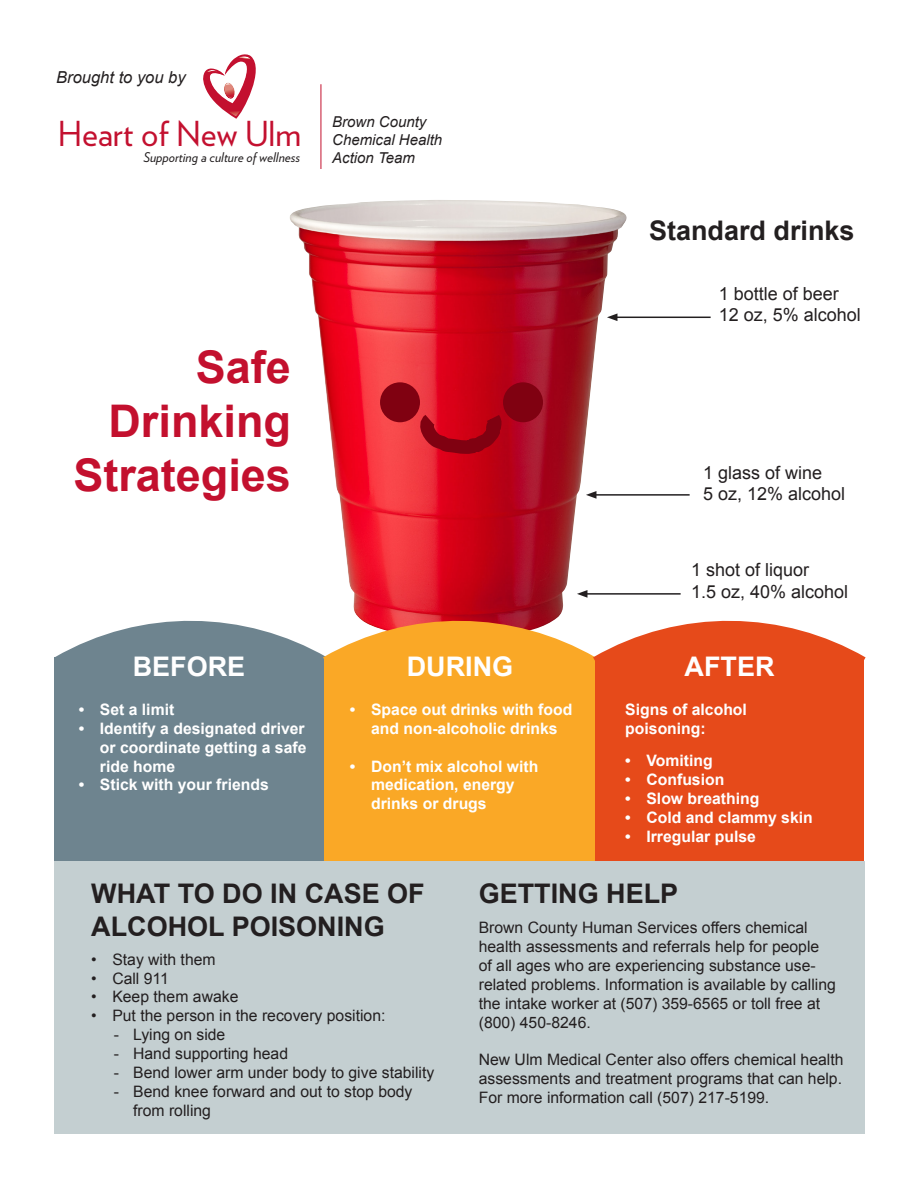
<style>
.page{position:relative;width:918px;height:1188px;background:#fff}
.page>*{position:absolute;margin:0;border:0;box-sizing:border-box;transform-origin:0 0}
.t1{font:700 45px/54px "Arial";color:#c3102e;text-align:right}
.t2{font:34.35px "Verlag";color:#c3102f}
.t3{font:700 27px/32.4px "Arial";color:#231f20}
.t4{font:700 27px "Arial";color:#fff}
.t5{font:18px/21.6px "Arial";color:#231f20}
.t6{font:italic 16.5px "Arial";color:#231f20}
.t7{font:15.75px/18.9px "Arial";color:#231f20}
.t8{font:700 15.75px/18.9px "Arial";color:#fff}
.t9{font:italic 15px/18px "Arial";color:#231f20}
.t10{font:italic 13.35px "Verlag";color:#231f20}
</style>
<div class="page">
<hr style="left:585px;top:593px;width:96px;height:2px;background:#231f20">
<hr style="left:615px;top:317px;width:96px;height:1px;background:#231f20">
<hr style="left:594px;top:494px;width:96px;height:2px;background:#231f20">
<svg style="left:55px;top:620px;width:268px;height:37px;fill:#6e848f"></svg>
<svg style="left:203px;top:54px;width:53px;height:65px"></svg>
<hr style="left:321px;top:84px;width:1px;height:85px;background:#c3102e">
<div style="left:54px;top:657px;width:271px;height:236px;background:#6e848f"></div>
<img style="left:285px;top:200px;width:345px;height:439px">
<div style="left:380px;top:382px;width:40px;height:40px;background:#800111;border-radius:50%"></div>
<div style="left:503px;top:382px;width:40px;height:40px;background:#800111;border-radius:50%"></div>
<svg style="left:423px;top:400px;width:84px;height:62px;background:#bb0518"></svg>
<svg style="left:323px;top:607px;width:270px;height:254px;background:#f7a430"></svg>
<svg style="left:593px;top:607px;width:273px;height:286px;background:#e85e32"></svg>
<div style="left:54px;top:861px;width:810px;height:273px;background:#c4cfd1"></div>
<p class="t6" style="left:56px;top:71px;width:131px">Brought to you by</p>
<h2 class="t2" style="left:58px;top:114px;width:245px">Heart of New Ulm</h2>
<p class="t10" style="left:143px;top:153px;width:158px">Supporting a culture of wellness</p>
<p class="t9" style="left:332px;top:114px;width:112px">Brown County<br>Chemical Health<br>Action Team</p>
<h1 class="t1" style="left:73px;top:344px;width:219px">Safe<br>Drinking<br>Strategies</h1>
<h3 class="t4" style="left:133px;top:656px;width:114px">BEFORE</h3>
<p class="t8" style="left:79px;top:701px;width:97px">• Set a limit</p>
<p class="t8" style="left:100px;top:720px;width:208px;text-align:justify;text-indent:-21px">• Identify a designated driver or coordinate getting a safe ride home</p>
<p class="t8" style="left:79px;top:777px;width:192px">• Stick with your friends</p>
<h3 class="t4" style="left:407px;top:656px;width:108px">DURING</h3>
<p class="t8" style="left:350px;top:701px;width:224px;text-align:center">• Space out drinks with food and non-alcoholic drinks</p>
<p class="t8" style="left:371px;top:758px;width:169px;text-indent:-21px">• Don’t mix alcohol with medication, energy drinks or drugs</p>
<h3 class="t3" style="left:649px;top:217px;width:207px">Standard drinks</h3>
<p class="t5" style="left:719px;top:284px;width:144px">1 bottle of beer<br>12 oz, 5% alcohol</p>
<p class="t5" style="left:703px;top:463px;width:144px">1 glass of wine<br>5 oz, 12% alcohol</p>
<p class="t5" style="left:691px;top:561px;width:159px">1 shot of liquor<br>1.5 oz, 40% alcohol</p>
<h3 class="t4" style="left:685px;top:656px;width:91px">AFTER</h3>
<p class="t8" style="left:625px;top:701px;width:123px">Signs of alcohol poisoning:</p>
<p class="t8" style="left:625px;top:753px;width:89px">• Vomiting</p>
<p class="t8" style="left:625px;top:772px;width:101px">• Confusion</p>
<p class="t8" style="left:625px;top:790px;width:136px">• Slow breathing</p>
<p class="t8" style="left:625px;top:809px;width:189px">• Cold and clammy skin</p>
<p class="t8" style="left:625px;top:828px;width:132px">• Irregular pulse</p>
<h3 class="t3" style="left:91px;top:880px;width:335px">WHAT TO DO IN CASE OF<br>ALCOHOL POISONING</h3>
<p class="t7" style="left:91px;top:951px;width:126px">• Stay with them</p>
<p class="t7" style="left:91px;top:970px;width:79px">• Call 911</p>
<p class="t7" style="left:91px;top:989px;width:149px">• Keep them awake</p>
<p class="t7" style="left:91px;top:1008px;width:296px">• Put the person in the recovery position:</p>
<p class="t7" style="left:114px;top:1027px;width:113px">- Lying on side</p>
<p class="t7" style="left:114px;top:1046px;width:176px">- Hand supporting head</p>
<p class="t7" style="left:114px;top:1065px;width:322px">- Bend lower arm under body to give stability</p>
<p class="t7" style="left:133px;top:1083px;width:281px;text-indent:-20px">- Bend knee forward and out to stop body from rolling</p>
<h3 class="t3" style="left:479px;top:880px;width:201px">GETTING HELP</h3>
<p class="t7" style="left:479px;top:919px;width:359px">Brown County Human Services offers chemical health assessments and referrals help for people of all ages who are experiencing substance use&shy;related problems. Information is available by calling the intake worker at (507) 359-6565 or toll free at (800) 450-8246.</p>
<p class="t7" style="left:479px;top:1052px;width:366px;text-align:justify">New Ulm Medical Center also offers chemical health assessments and treatment programs that can help.<br>For more information call (507) 217-5199.</p>
</div>
